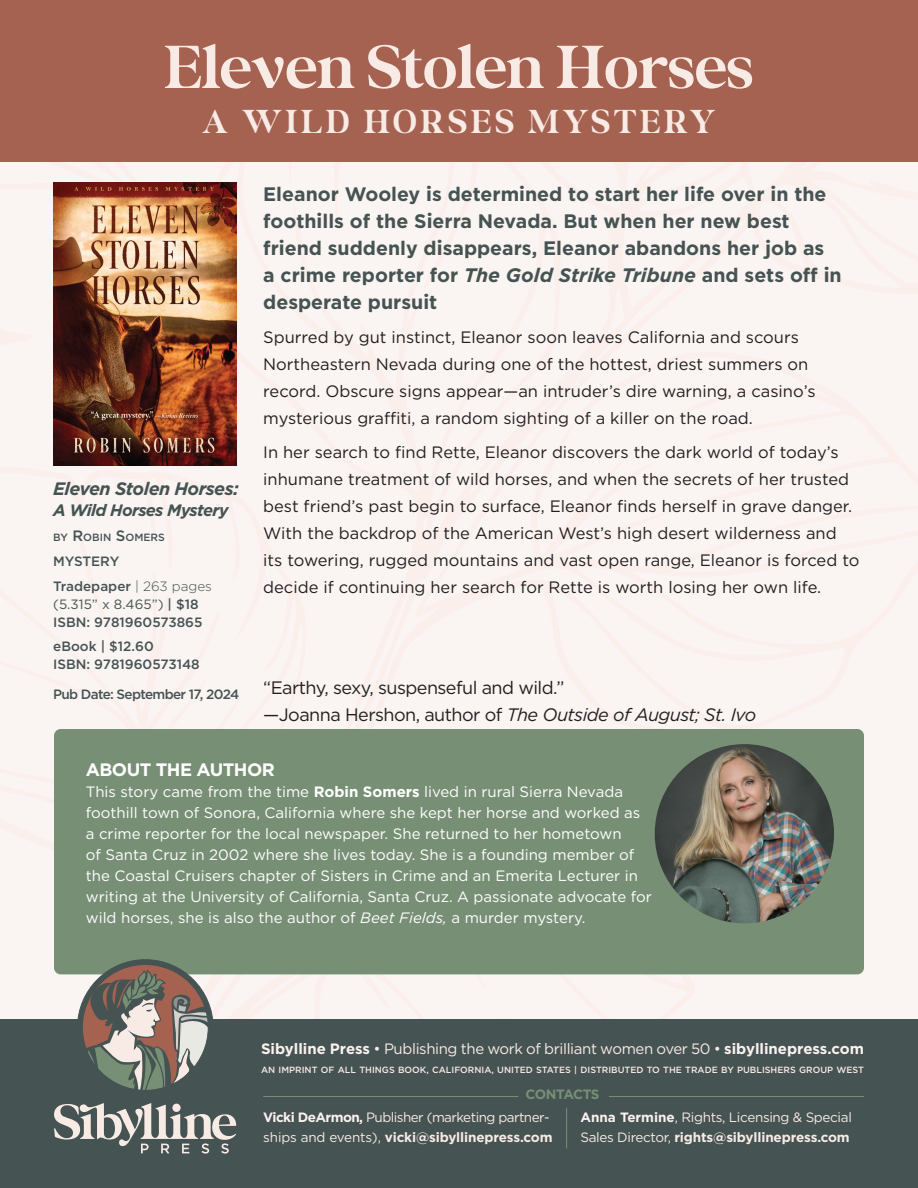
<style>
.page{position:relative;width:918px;height:1188px;background:#fff}
.page>*{position:absolute;margin:0;border:0;box-sizing:border-box;transform-origin:0 0}
.t1{font:63px "Bigola Display";letter-spacing:.01em;color:#f8ebe5}
.t2{font:34.5px "Bigola Display";letter-spacing:.12em;color:#f8ebe5}
.t3{font:700 19.5px/27px "Gotham";color:#455352}
.t4{font:18px/27px "Gotham";letter-spacing:-.03em;color:#231f20}
.t5{font:italic 700 18px "Gotham";letter-spacing:-.03em;color:#455352}
.t6{font:700 18px "Gotham";letter-spacing:-.03em;color:#fff}
.t7{font:16.5px/27px "Gotham";color:#231f20}
.t8{font:italic 700 16.5px "Gotham";letter-spacing:-.04em;color:#455352}
.t9{font:15px/21px "Gotham";color:#fff}
.t10{font:15px "Gotham";letter-spacing:-.025em;color:#f8ebe5}
.t11{font:13.5px/19.5px "Gotham";letter-spacing:-.04em;color:#f8ebe5}
.t12{font:500 13.5px "Gotham";color:#455352}
.t13{font:13.5px/18px "Gotham";color:#455352}
.t14{font:500 13.5px "Gotham";letter-spacing:-.05em;color:#455352}
.t15{font:700 13.5px "Gotham";letter-spacing:-.04em;color:#779075}
.t16{font:500 10.5px "Gotham";color:#455352}
.t17{font:500 9px "Gotham";color:#f8ebe5}
.s1{font-size:15px}
.s2{font-weight:500}
.s3{font-weight:300}
.s4{font-family:"Montserrat"}
.s5{font-style:italic}
.s6{font-weight:700}
.s7{font-weight:700;color:#faf2ef}
</style>
<div class="page">
<div style="left:0;top:162px;width:918px;height:857px;background:#faf4f2"></div>
<div style="left:482px;top:314px;width:436px;height:705px;background:#faf4f2"></div>
<div style="left:78px;top:527px;width:36px;height:118px;background:#faf4f2"></div>
<svg style="left:502px;top:1017px;width:80px;height:2px"></svg>
<div style="left:54px;top:729px;width:810px;height:245px;background:#779075;border-radius:7px"></div>
<div style="left:0;top:0;width:918px;height:162px;background:#a56250"></div>
<div style="left:0;top:1019px;width:918px;height:169px;background:#455352"></div>
<svg style="left:54px;top:1103px;width:182px;height:51px"></svg>
<svg style="left:77px;top:959px;width:137px;height:131px"></svg>
<hr style="left:263px;top:1096px;width:255px;height:1px;background:#779075">
<hr style="left:566px;top:1108px;width:1px;height:40px;background:#779075">
<hr style="left:609px;top:1096px;width:255px;height:1px;background:#779075">
<img style="left:655px;top:744px;width:179px;height:179px;border-radius:90px">
<img style="left:53px;top:182px;width:183px;height:284px">
<p class="t1" style="left:165px;top:32px;width:590px">Eleven Stolen Horses</p>
<p class="t2" style="left:202px;top:102px;width:515px">A WILD HORSES MYSTERY</p>
<p class="t5" style="left:53px;top:477px;width:187px">Eleven Stolen Horses:</p>
<p class="t8" style="left:53px;top:500px;width:177px">A Wild Horses Mystery</p>
<p class="t16" style="left:53px;top:530px;width:105px">BY <span class="s1">R</span>OBIN <span class="s1">S</span>OMERS</p>
<p class="t12" style="left:53px;top:552px;width:68px">MYSTERY</p>
<p class="t13" style="left:53px;top:576px;width:160px"><span class="s2">Tradepaper</span> <span class="s3">| 263 pages </span>(5.315” x 8.465”) <span class="s2">| $18</span></p>
<p class="t12" style="left:53px;top:613px;width:151px">ISBN: 9781960573865</p>
<p class="t12" style="left:53px;top:638px;width:102px">eBook | $12.60</p>
<p class="t12" style="left:53px;top:656px;width:148px">ISBN: 9781960573148</p>
<p class="t14" style="left:53px;top:685px;width:188px">Pub Date: September 17, 2024</p>
<p class="t3" style="left:263px;top:181px;width:580px">Eleanor Wooley <span class="s4">i</span>s determ<span class="s4">i</span>ned to start her l<span class="s4">i</span>fe over <span class="s4">i</span>n the footh<span class="s4">i</span>lls of the S<span class="s4">i</span>erra Nevada. But when her new best fr<span class="s4">i</span>end suddenly d<span class="s4">i</span>sappears, Eleanor abandons her <span class="s4">j</span>ob as<br>a cr<span class="s4">i</span>me reporter for <span class="s5">The Gold Strike Tribune</span> and sets off <span class="s4">i</span>n desperate pursu<span class="s4">i</span>t</p>
<p class="t7" style="left:263px;top:323px;width:554px">Spurred by gut instinct, Eleanor soon leaves California and scours Northeastern Nevada during one of the hottest, driest summers on record. Obscure signs appear—an intruder’s dire warning, a casino’s mysterious graffiti, a random sighting of a killer on the road.</p>
<p class="t7" style="left:263px;top:438px;width:598px">In her search to find Rette, Eleanor discovers the dark world of today’s inhumane treatment of wild horses, and when the secrets of her trusted best friend’s past begin to surface, Eleanor finds herself in grave danger.<br>With the backdrop of the American West’s high desert wilderness and its towering, rugged mountains and vast open range, Eleanor is forced to decide if continuing her search for Rette is worth losing her own life.</p>
<p class="t4" style="left:263px;top:674px;width:494px">“Earthy, sexy, suspenseful and wild.”<br>—Joanna Hershon, author of <span class="s5">The Outside of August; St. Ivo</span></p>
<p class="t6" style="left:86px;top:757px;width:190px">ABOUT THE AUTHOR</p>
<p class="t9" style="left:86px;top:780px;width:568px">This story came from the time <span class="s6">Robin Somers</span> lived in rural Sierra Nevada foothill town of Sonora, California where she kept her horse and worked as a crime reporter for the local newspaper. She returned to her hometown<br>of Santa Cruz in 2002 where she lives today. She is a founding member of the Coastal Cruisers chapter of Sisters in Crime and an Emerita Lecturer in writing at the University of California, Santa Cruz. A passionate advocate for wild horses, she is also the author of <span class="s5">Beet Fields,</span> a murder mystery.</p>
<p class="t10" style="left:261px;top:1039px;width:605px"><span class="s7">Sibylline Press</span> • Publishing the work of brilliant women over 50 • <span class="s7">sibyllinepress.com</span></p>
<p class="t17" style="left:261px;top:1064px;width:605px">AN IMPRINT OF ALL THINGS BOOK, CALIFORNIA, UNITED STATES | DISTRIBUTED TO THE TRADE BY PUBLISHERS GROUP WEST</p>
<p class="t15" style="left:525px;top:1086px;width:76px">CONTACTS</p>
<p class="t11" style="left:263px;top:1108px;width:291px"><span class="s7">Vicki DeArmon,</span> Publisher (marketing partner&shy;ships and events), <span class="s6">vicki@sibyllinepress.com</span></p>
<p class="t11" style="left:580px;top:1108px;width:273px"><span class="s7">Anna Termine</span>, Rights, Licensing &amp; Special<br>Sales Director, <span class="s6">rights@sibyllinepress.com</span></p>
</div>
